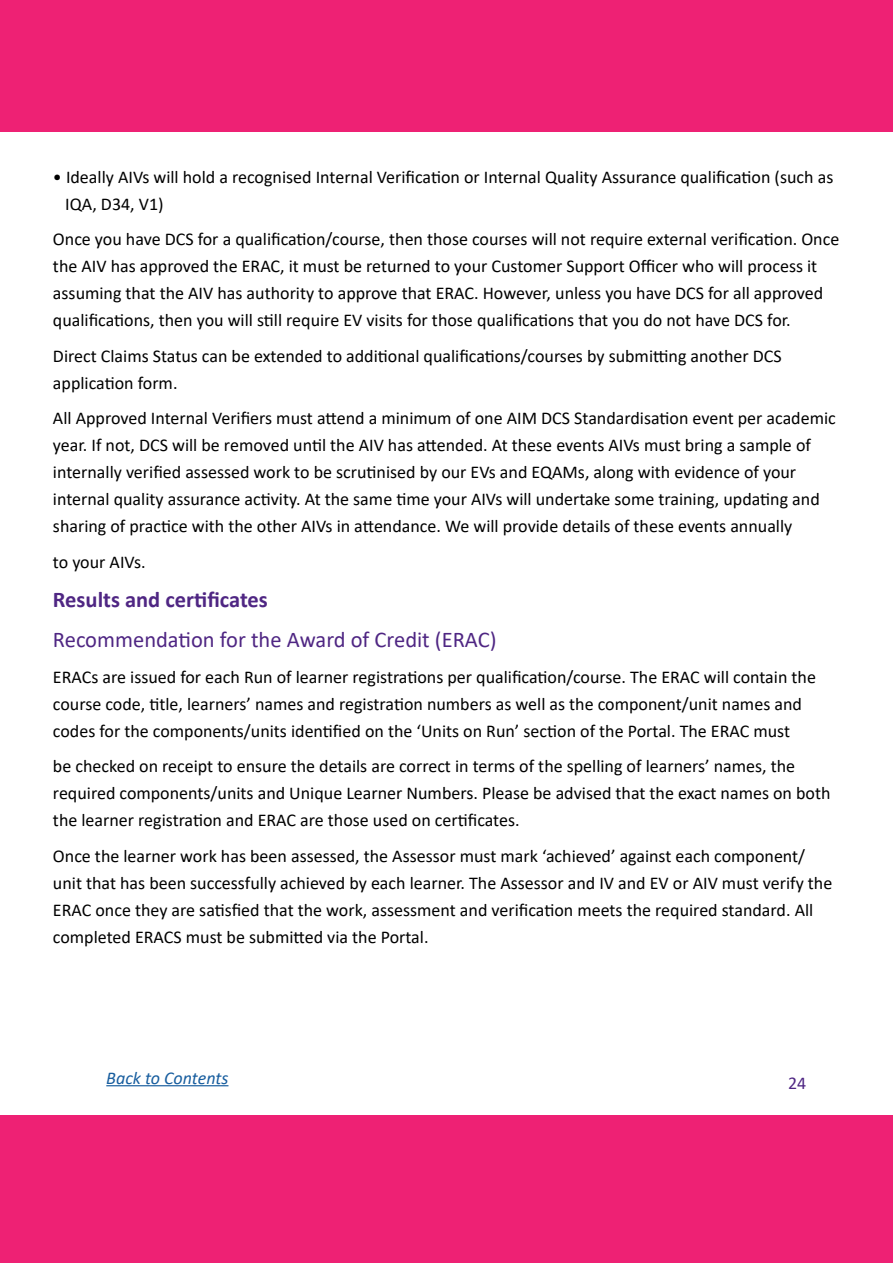
<style>
.page{position:relative;width:893px;height:1263px;background:#fff}
.page>*{position:absolute;margin:0;border:0;box-sizing:border-box;transform-origin:0 0}
.sub_heading{font:22.5px "Calibri";color:#4f2683}
.sub_heading-2{font:700 22.5px "Calibri";color:#4f2683}
.body_copy{font:18px/27px "Calibri";color:#000}
.sub_heading-3{font:italic 18px "Calibri";color:#175d9e}
.sub_heading-4{font:18px "Calibri";color:#4f2683}
</style>
<div class="page">
<hr style="left:106px;top:1085px;width:122px;height:1px;background:#175d9e">
<div style="left:0;top:0;width:893px;height:132px;background:#ee2174"></div>
<div style="left:0;top:1115px;width:893px;height:148px;background:#ee2174"></div>
<p class="body_copy" style="left:65px;top:163px;width:770px;text-indent:-12px">• Ideally AIVs will hold a recognised Internal Verification or Internal Quality Assurance qualification (such as<br>IQA, D34, V1)</p>
<p class="body_copy" style="left:53px;top:225px;width:788px">Once you have DCS for a qualification/course, then those courses will not require external verification. Once the AIV has approved the ERAC, it must be returned to your Customer Support Officer who will process it assuming that the AIV has authority to approve that ERAC. However, unless you have DCS for all approved qualifications, then you will still require EV visits for those qualifications that you do not have DCS for.</p>
<p class="body_copy" style="left:53px;top:342px;width:730px">Direct Claims Status can be extended to additional qualifications/courses by submitting another DCS application form.</p>
<p class="body_copy" style="left:53px;top:404px;width:784px">All Approved Internal Verifiers must attend a minimum of one AIM DCS Standardisation event per academic year. If not, DCS will be removed until the AIV has attended. At these events AIVs must bring a sample of internally verified assessed work to be scrutinised by our EVs and EQAMs, along with evidence of your internal quality assurance activity. At the same time your AIVs will undertake some training, updating and sharing of practice with the other AIVs in attendance. We will provide details of these events annually</p>
<p class="body_copy" style="left:53px;top:548px;width:94px">to your AIVs.</p>
<p class="sub_heading-2" style="left:53px;top:584px;width:216px">Results and certificates</p>
<p class="sub_heading" style="left:53px;top:624px;width:445px">Recommendation for the Award of Credit (ERAC)</p>
<p class="body_copy" style="left:53px;top:663px;width:764px">ERACs are issued for each Run of learner registrations per qualification/course. The ERAC will contain the course code, title, learners’ names and registration numbers as well as the component/unit names and codes for the components/units identified on the ‘Units on Run’ section of the Portal. The ERAC must</p>
<p class="body_copy" style="left:53px;top:752px;width:779px">be checked on receipt to ensure the details are correct in terms of the spelling of learners’ names, the required components/units and Unique Learner Numbers. Please be advised that the exact names on both the learner registration and ERAC are those used on certificates.</p>
<p class="body_copy" style="left:53px;top:842px;width:781px">Once the learner work has been assessed, the Assessor must mark ‘achieved’ against each component/ unit that has been successfully achieved by each learner. The Assessor and IV and EV or AIV must verify the ERAC once they are satisfied that the work, assessment and verification meets the required standard. All completed ERACS must be submitted via the Portal.</p>
<p class="sub_heading-3" style="left:106px;top:1065px;width:124px">Back to Contents</p>
<p class="sub_heading-4" style="left:788px;top:1071px;width:20px">24</p>
</div>
